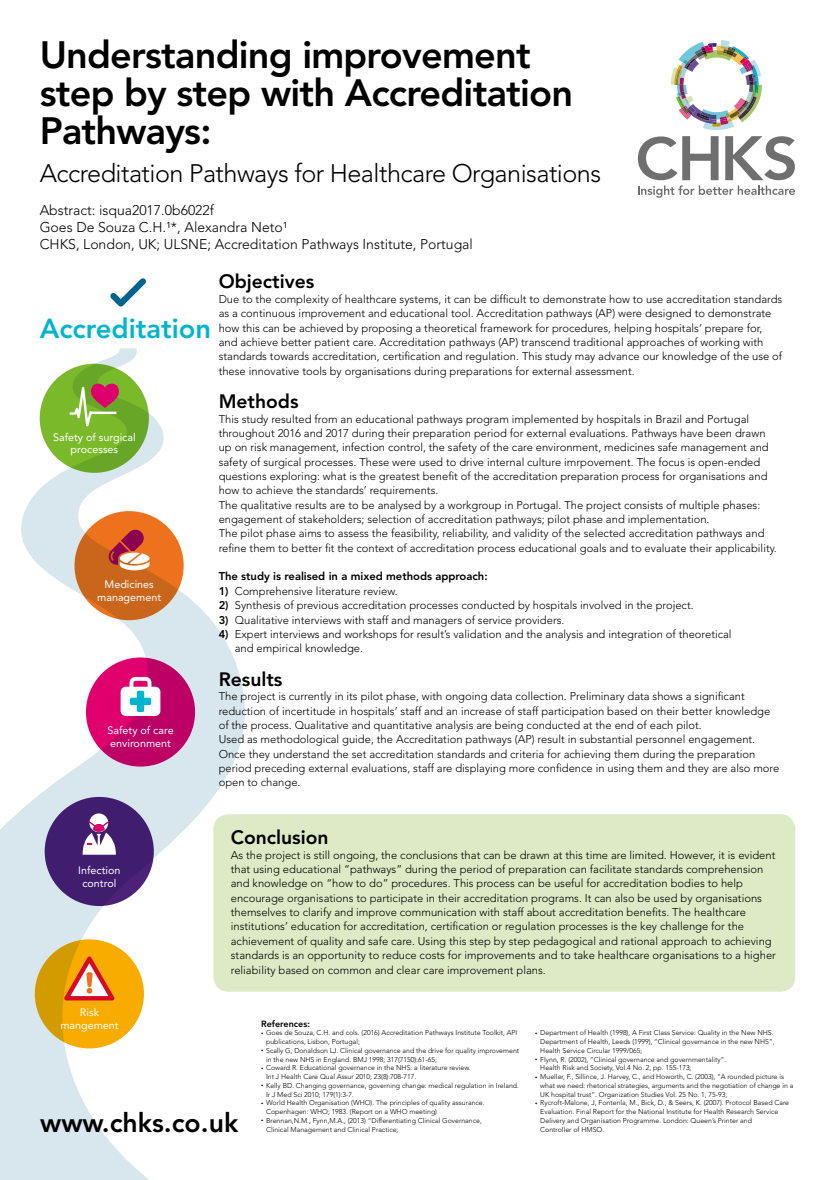
<style>
.page{position:relative;width:835px;height:1180px;background:#fff}
.page>*{position:absolute;margin:0;border:0;box-sizing:border-box;transform-origin:0 0}
.t1{font:800 37.8px/37.8px "Avenir LT Std";letter-spacing:-.02em;color:#000}
.t2{font:800 27.3px "Avenir LT Std";color:#00b5cd}
.t3{font:800 26.6px "Avenir LT Std";color:#000}
.t4{font:300 25.2px "Avenir LT Std";letter-spacing:-.02em;color:#000}
.t5{font:800 19.25px "Avenir LT Std";color:#000}
.t6{font:300 14px/16.8px "Avenir LT Std";color:#000}
.t7{font:300 11.2px/14.3px "Avenir LT Std";color:#000}
.t8{font:800 11.2px "Avenir LT Std";color:#000}
.t9{font:10.78px/12.9px "Avenir LT Std";color:#fff;text-align:center}
.t10{font:800 8.99px "Avenir LT Std";color:#000}
.t11{font:300 7px/8.8px "Avenir LT Std";color:#000}
.s1{font-weight:800}
.s2{font-size:4.51px}
</style>
<div class="page">
<svg style="left:0;top:348px;width:267px;height:832px"></svg>
<svg style="left:637px;top:136px;width:157px;height:62px"></svg>
<img style="left:671px;top:40px;width:90px;height:90px">
<div style="left:213px;top:814px;width:582px;height:177px;background:#ddeac5;border-radius:15px"></div>
<svg style="left:110px;top:278px;width:36px;height:28px"></svg>
<svg style="left:35px;top:939px;width:109px;height:109px;fill:#f8ac00"></svg>
<svg style="left:64px;top:956px;width:50px;height:44px"></svg>
<div style="left:45px;top:797px;width:109px;height:109px;background:#401d6f;border-radius:50%"></div>
<svg style="left:83px;top:813px;width:33px;height:41px"></svg>
<svg style="left:86px;top:657px;width:109px;height:109px;fill:#bd0065"></svg>
<svg style="left:121px;top:677px;width:39px;height:39px"></svg>
<svg style="left:74px;top:511px;width:110px;height:109px;fill:#c9661b"></svg>
<svg style="left:109px;top:529px;width:40px;height:41px"></svg>
<svg style="left:40px;top:364px;width:109px;height:109px;fill:#7ab929"></svg>
<svg style="left:70px;top:384px;width:49px;height:42px"></svg>
<h1 class="t1" style="left:40px;top:36px;width:535px">Understanding improvement step by step with Accreditation<br>Pathways:</h1>
<h3 class="t4" style="left:40px;top:159px;width:563px">Accreditation Pathways for Healthcare Organisations</h3>
<p class="t6" style="left:40px;top:202px;width:434px">Abstract: isqua2017.0b6022f<br>Goes De Souza C.H.¹*, Alexandra Neto¹<br>CHKS, London, UK; ULSNE; Accreditation Pathways Institute, Portugal</p>
<h2 class="t2" style="left:40px;top:312px;width:173px">Accreditation</h2>
<p class="t9" style="left:53px;top:430px;width:84px">Safety of surgical processes</p>
<p class="t9" style="left:97px;top:578px;width:65px">Medicines management</p>
<p class="t9" style="left:107px;top:724px;width:68px;text-align:left">Safety of care environment</p>
<h3 class="t5" style="left:219px;top:270px;width:97px">Objectives</h3>
<p class="t7" style="left:219px;top:292px;width:565px">Due to the complexity of healthcare systems, it can be difficult to demonstrate how to use accreditation standards as a continuous improvement and educational tool. Accreditation pathways (AP) were designed to demonstrate how this can be achieved by proposing a theoretical framework for procedures, helping hospitals’ prepare for, and achieve better patient care. Accreditation pathways (AP) transcend traditional approaches of working with standards towards accreditation, certification and regulation. This study may advance our knowledge of the use of these innovative tools by organisations during preparations for external assessment.</p>
<h3 class="t5" style="left:219px;top:390px;width:81px">Methods</h3>
<p class="t7" style="left:219px;top:411px;width:559px">This study resulted from an educational pathways program implemented by hospitals in Brazil and Portugal throughout 2016 and 2017 during their preparation period for external evaluations. Pathways have been drawn up on risk management, infection control, the safety of the care environment, medicines safe management and safety of surgical processes. These were used to drive internal culture imrpovement. The focus is open-ended questions exploring: what is the greatest benefit of the accreditation preparation process for organisations and how to achieve the standards’ requirements.<br>The qualitative results are to be analysed by a workgroup in Portugal. The project consists of multiple phases: engagement of stakeholders; selection of accreditation pathways; pilot phase and implementation.<br>The pilot phase aims to assess the feasibility, reliability, and validity of the selected accreditation pathways and refine them to better fit the context of accreditation process educational goals and to evaluate their applicability.</p>
<p class="t8" style="left:219px;top:570px;width:270px">The study is realised in a mixed methods approach:</p>
<p class="t7" style="left:219px;top:584px;width:180px"><span class="s1">1)</span> Comprehensive literature review.</p>
<p class="t7" style="left:219px;top:598px;width:476px"><span class="s1">2)</span> Synthesis of previous accreditation processes conducted by hospitals involved in the project.</p>
<p class="t7" style="left:219px;top:612px;width:347px"><span class="s1">3)</span> Qualitative interviews with staff and managers of service providers.</p>
<p class="t7" style="left:235px;top:627px;width:498px;text-indent:-16px"><span class="s1">4)</span> Expert interviews and workshops for result’s validation and the analysis and integration of theoretical and empirical knowledge.</p>
<h3 class="t5" style="left:219px;top:668px;width:65px">Results</h3>
<p class="t7" style="left:219px;top:689px;width:562px">The project is currently in its pilot phase, with ongoing data collection. Preliminary data shows a significant reduction of incertitude in hospitals’ staff and an increase of staff participation based on their better knowledge of the process. Qualitative and quantitative analysis are being conducted at the end of each pilot.<br>Used as methodological guide, the Accreditation pathways (AP) result in substantial personnel engagement.<br>Once they understand the set accreditation standards and criteria for achieving them during the preparation period preceding external evaluations, staff are displaying more confidence in using them and they are also more open to change.</p>
<p class="t9" style="left:78px;top:863px;width:44px">Infection control</p>
<h3 class="t5" style="left:231px;top:826px;width:99px">Conclusion</h3>
<p class="t7" style="left:231px;top:847px;width:546px">As the project is still ongoing, the conclusions that can be drawn at this time are limited. However, it is evident that using educational “pathways” during the period of preparation can facilitate standards comprehension and knowledge on “how to do” procedures. This process can be useful for accreditation bodies to help encourage organisations to participate in their accreditation programs. It can also be used by organisations themselves to clarify and improve communication with staff about accreditation benefits. The healthcare institutions’ education for accreditation, certification or regulation processes is the key challenge for the achievement of quality and safe care. Using this step by step pedagogical and rational approach to achieving standards is an opportunity to reduce costs for improvements and to take healthcare organisations to a higher</p>
<p class="t7" style="left:231px;top:963px;width:316px">reliability based on common and clear care improvement plans.</p>
<p class="t9" style="left:60px;top:1006px;width:60px">Risk mangement</p>
<h3 class="t3" style="left:40px;top:1106px;width:199px">www.chks.co.uk</h3>
<p class="t10" style="left:261px;top:1018px;width:51px">References:</p>
<p class="t11" style="left:266px;top:1028px;width:253px;text-indent:-5px"><span class="s2">•</span> Goes de Souza, C.H. and cols. (2016) Accreditation Pathways Institute Toolkit, API publications, Lisbon, Portugal;</p>
<p class="t11" style="left:266px;top:1046px;width:254px;text-indent:-5px"><span class="s2">•</span> Scally G, Donaldson LJ. Clinical governance and the drive for quality improvement in the new NHS in England. BMJ 1998; 317(7150):61-65;</p>
<p class="t11" style="left:266px;top:1063px;width:206px;text-indent:-5px"><span class="s2">•</span> Coward R. Educational governance in the NHS: a literature review.<br>Int J Health Care Qual Assur 2010; 23(8):708-717.</p>
<p class="t11" style="left:266px;top:1081px;width:254px;text-indent:-5px"><span class="s2">•</span> Kelly BD. Changing governance, governing change: medical regulation in Ireland.<br>Ir J Med Sci 2010; 179(1):3-7.</p>
<p class="t11" style="left:266px;top:1098px;width:220px;text-indent:-5px"><span class="s2">•</span> World Health Organisation (WHO). The principles of quality assurance.<br>Copenhagen: WHO; 1983. (Report on a WHO meeting)</p>
<p class="t11" style="left:266px;top:1116px;width:217px;text-indent:-5px"><span class="s2">•</span> Brennan,N.M., Fynn,M.A., (2013) “Differentiating Clinical Governance,<br>Clinical Management and Clinical Practice;</p>
<p class="t11" style="left:540px;top:1028px;width:236px;text-indent:-5px"><span class="s2">•</span> Department of Health (1998), A First Class Service: Quality in the New NHS.<br>Department of Health, Leeds (1999), “Clinical governance in the new NHS”,<br>Health Service Circular 1999/065;</p>
<p class="t11" style="left:540px;top:1054px;width:187px;text-indent:-5px"><span class="s2">•</span> Flynn, R. (2002), “Clinical governance and governmentality”.<br>Health Risk and Society, Vol.4 No. 2, pp. 155-173;</p>
<p class="t11" style="left:540px;top:1072px;width:254px;text-indent:-5px"><span class="s2">•</span> Mueller, F., Sillince, J. Harvey, C., and Howorth, C. (2003), “A rounded picture is what we need: rhetorical strategies, arguments and the negotiation of change in a<br>UK hospital trust”. Organization Studies Vol. 25 No. 1, 75-93;</p>
<p class="t11" style="left:540px;top:1098px;width:250px;text-indent:-5px"><span class="s2">•</span> Rycroft-Malone, J, Fontenla, M., Bick, D., &amp; Seers, K. (2007). Protocol Based Care Evaluation. Final Report for the National Institute for Health Research Service Delivery and Organisation Programme. London: Queen’s Printer and<br>Controller of HMSO.</p>
</div>
